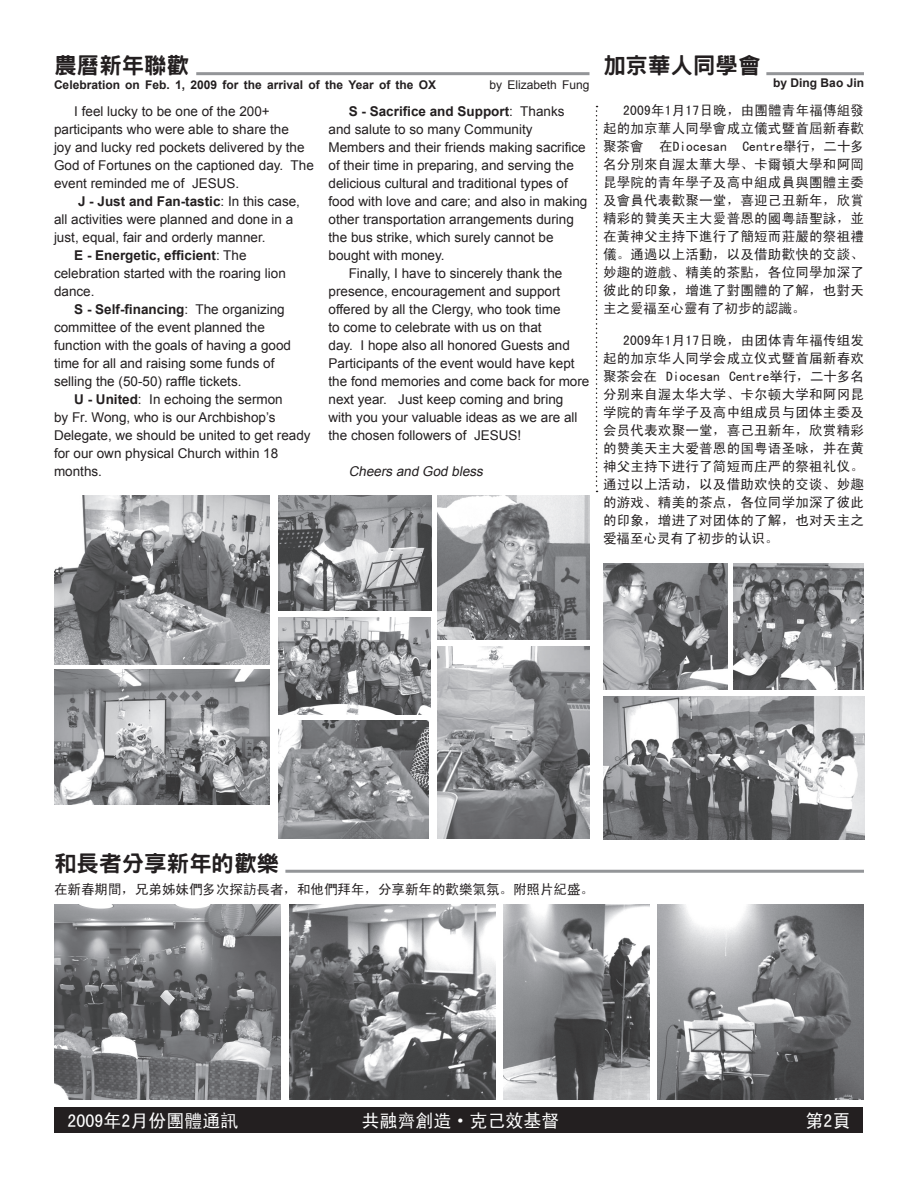
<style>
.page{position:relative;width:918px;height:1188px;background:#fff}
.page>*{position:absolute;margin:0;border:0;box-sizing:border-box;transform-origin:0 0}
.t1{font:800 22.5px "Han Wang Hei";color:#231f20}
.t2{font:18px "Sim Hei";color:#fff}
.t3{font:13.5px/18px "Arial";color:#231f20}
.t4{font:13.5px/18px "Sim Hei";letter-spacing:.02em;color:#231f20;text-align:justify}
.t5{font:700 13.5px "Arial";color:#231f20}
.t6{font:13.5px "Sim Hei";color:#231f20}
.t7{font:italic 13.5px "Arial";color:#231f20}
.t8{font:700 12px "Arial";color:#231f20}
.t9{font:12px "Arial";color:#231f20}
.s1{font-weight:400}
.s2{font-weight:700}
</style>
<div class="page">
<div style="left:55px;top:1108px;width:808px;height:25px;background:#231f20"></div>
<hr style="left:196px;top:72px;width:394px;height:3px;background:#939598">
<hr style="left:766px;top:72px;width:98px;height:3px;background:#939598">
<hr style="left:285px;top:870px;width:579px;height:3px;background:#939598">
<img style="left:278px;top:720px;width:151px;height:118px">
<img style="left:54px;top:495px;width:216px;height:169px">
<img style="left:438px;top:646px;width:152px;height:193px">
<img style="left:278px;top:618px;width:152px;height:97px">
<img style="left:278px;top:495px;width:154px;height:115px">
<img style="left:438px;top:495px;width:152px;height:145px">
<img style="left:54px;top:669px;width:216px;height:135px">
<img style="left:290px;top:905px;width:206px;height:194px">
<img style="left:54px;top:905px;width:227px;height:194px">
<img style="left:657px;top:905px;width:207px;height:194px">
<img style="left:503px;top:905px;width:146px;height:194px">
<img style="left:733px;top:563px;width:131px;height:126px">
<img style="left:603px;top:696px;width:262px;height:143px">
<img style="left:603px;top:563px;width:124px;height:126px">
<svg style="left:596px;top:106px;width:2px;height:386px"></svg>
<h1 class="t1" style="left:54px;top:54px;width:136px">農曆新年聯歡</h1>
<p class="t8" style="left:54px;top:76px;width:384px">Celebration on Feb. 1, 2009 for the arrival of the Year of the OX</p>
<p class="t9" style="left:489px;top:77px;width:102px">by Elizabeth Fung</p>
<p class="t3" style="left:54px;top:102px;width:261px;text-indent:20px">I feel lucky to be one of the 200+ participants who were able to share the<br>joy and lucky red pockets delivered by the God of Fortunes on the captioned day. The event reminded me of JESUS.</p>
<p class="t5" style="left:78px;top:192px;width:224px">J - Just and Fan-tastic<span class="s1">: In this case,</span></p>
<p class="t3" style="left:54px;top:210px;width:241px">all activities were planned and done in a</p>
<p class="t3" style="left:54px;top:228px;width:213px">just, equal, fair and orderly manner.</p>
<p class="t5" style="left:74px;top:246px;width:174px">E - Energetic, efficient<span class="s1">: The</span></p>
<p class="t3" style="left:54px;top:264px;width:233px">celebration started with the roaring lion</p>
<p class="t3" style="left:54px;top:282px;width:42px">dance.</p>
<p class="t5" style="left:74px;top:300px;width:212px">S - Self-financing<span class="s1">: The organizing</span></p>
<p class="t3" style="left:54px;top:318px;width:212px">committee of the event planned the</p>
<p class="t3" style="left:54px;top:336px;width:239px">function with the goals of having a good</p>
<p class="t3" style="left:54px;top:354px;width:222px">time for all and raising some funds of</p>
<p class="t3" style="left:54px;top:372px;width:189px">selling the (50-50) raffle tickets.</p>
<p class="t3" style="left:74px;top:390px;width:210px"><span class="s2">U - United</span>: In echoing the sermon</p>
<p class="t3" style="left:54px;top:408px;width:223px">by Fr. Wong, who is our Archbishop’s</p>
<p class="t3" style="left:54px;top:426px;width:258px">Delegate, we should be united to get ready</p>
<p class="t3" style="left:54px;top:444px;width:226px">for our own physical Church within 18</p>
<p class="t3" style="left:54px;top:462px;width:50px">months.</p>
<p class="t5" style="left:349px;top:102px;width:217px">S - Sacrifice and Support<span class="s1">: Thanks</span></p>
<p class="t3" style="left:328px;top:120px;width:206px">and salute to so many Community</p>
<p class="t3" style="left:328px;top:138px;width:259px">Members and their friends making sacrifice</p>
<p class="t3" style="left:328px;top:156px;width:247px">of their time in preparing, and serving the</p>
<p class="t3" style="left:328px;top:174px;width:241px">delicious cultural and traditional types of</p>
<p class="t3" style="left:328px;top:192px;width:260px">food with love and care; and also in making</p>
<p class="t3" style="left:328px;top:210px;width:247px">other transportation arrangements during</p>
<p class="t3" style="left:328px;top:228px;width:227px">the bus strike, which surely cannot be</p>
<p class="t3" style="left:328px;top:246px;width:118px">bought with money.</p>
<p class="t3" style="left:349px;top:264px;width:215px">Finally, I have to sincerely thank the</p>
<p class="t3" style="left:328px;top:282px;width:233px">presence, encouragement and support</p>
<p class="t3" style="left:328px;top:300px;width:234px">offered by all the Clergy, who took time</p>
<p class="t3" style="left:328px;top:318px;width:215px">to come to celebrate with us on that</p>
<p class="t3" style="left:328px;top:336px;width:243px">day. I hope also all honored Guests and</p>
<p class="t3" style="left:328px;top:354px;width:248px">Participants of the event would have kept</p>
<p class="t3" style="left:328px;top:372px;width:262px">the fond memories and come back for more</p>
<p class="t3" style="left:328px;top:390px;width:236px">next year. Just keep coming and bring</p>
<p class="t3" style="left:328px;top:408px;width:251px">with you your valuable ideas as we are all</p>
<p class="t3" style="left:328px;top:426px;width:194px">the chosen followers of JESUS!</p>
<p class="t7" style="left:349px;top:462px;width:139px">Cheers and God bless</p>
<h1 class="t1" style="left:603px;top:54px;width:159px">加京華人同學會</h1>
<p class="t8" style="left:773px;top:74px;width:92px">by Ding Bao Jin</p>
<p class="t4" style="left:603px;top:101px;width:263px;text-indent:20px">2009年1月17日晚，由團體青年福傳組發起的加京華人同學會成立儀式暨首屆新春歡聚茶會 在Diocesan Centre舉行，二十多名分別來自渥太華大學、卡爾頓大學和阿岡昆學院的青年學子及高中組成員與團體主委及會員代表歡聚一堂，喜迎己丑新年，欣賞精彩的贊美天主大愛普恩的國粵語聖詠，並在黃神父主持下進行了簡短而莊嚴的祭祖禮儀。通過以上活動，以及借助歡快的交談、妙趣的遊戲、精美的茶點，各位同學加深了彼此的印象，增進了對團體的了解，也對天主之愛福至心靈有了初步的認識。</p>
<p class="t4" style="left:603px;top:331px;width:263px;text-indent:20px">2009年1月17日晚，由团体青年福传组发起的加京华人同学会成立仪式暨首届新春欢聚茶会在 Diocesan Centre举行，二十多名分别来自渥太华大学、卡尔顿大学和阿冈昆学院的青年学子及高中组成员与团体主委及会员代表欢聚一堂，喜己丑新年，欣赏精彩的赞美天主大爱普恩的国粤语圣咏，并在黄神父主持下进行了简短而庄严的祭祖礼仪。通过以上活动，以及借助欢快的交谈、妙趣的游戏、精美的茶点，各位同学加深了彼此的印象，增进了对团体的了解，也对天主之爱福至心灵有了初步的认识。</p>
<h1 class="t1" style="left:54px;top:851px;width:226px">和長者分享新年的歡樂</h1>
<p class="t6" style="left:54px;top:882px;width:541px">在新春期間，兄弟姊妹們多次探訪長者，和他們拜年，分享新年的歡樂氣氛。附照片紀盛。</p>
<h2 class="t2" style="left:68px;top:1111px;width:172px">2009年2月份團體通訊</h2>
<h2 class="t2" style="left:361px;top:1111px;width:199px">共融齊創造·克己效基督</h2>
<h2 class="t2" style="left:805px;top:1111px;width:46px">第頁</h2>
</div>
